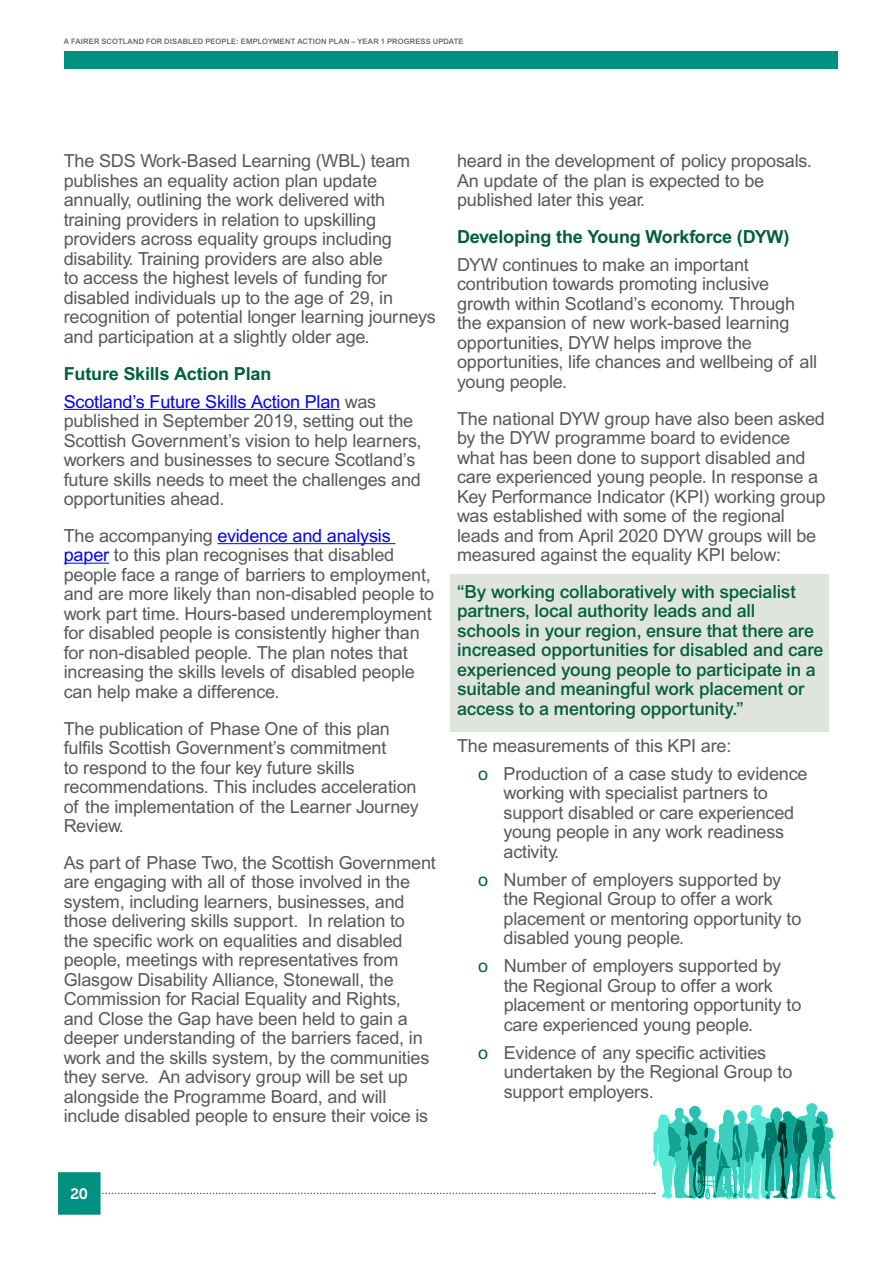
<style>
.page{position:relative;width:893px;height:1263px;background:#fff}
.page>*{position:absolute;margin:0;border:0;box-sizing:border-box;transform-origin:0 0}
.t1{font:18px/19.5px "Arial";letter-spacing:-.01em;color:#57585a}
.t2{font:500 18px/19.5px "Arial";letter-spacing:-.01em;color:#01603a}
.t3{font:18px/28px "Arial";letter-spacing:-.01em;color:#00f}
.t4{font:700 18px "Arial";letter-spacing:-.01em;color:#01603a}
.t5{font:15px "Museo 700";color:#fff}
.t6{font:500 7.5px "Arial";letter-spacing:.025em;color:#57585a}
.s1{font-weight:700;color:#01603a}
.s2{color:#57585a}
.s3{color:#00f}
.s4{color:#01603a}
</style>
<div class="page">
<div style="left:64px;top:51px;width:774px;height:17px;background:#00907f"></div>
<svg style="left:58px;top:1103px;width:777px;height:112px"></svg>
<div style="left:709px;top:1100px;width:13px;height:11px;background:#fff"></div>
<div style="left:451px;top:574px;width:378px;height:157px;background:#dfe4de"></div>
<hr style="left:64px;top:409px;width:276px;height:1px;background:#00f">
<hr style="left:217px;top:543px;width:178px;height:1px;background:#00f">
<hr style="left:64px;top:563px;width:45px;height:1px;background:#00f">
<p class="t6" style="left:64px;top:37px;width:401px">A FAIRER SCOTLAND FOR DISABLED PEOPLE: EMPLOYMENT ACTION PLAN – YEAR 1 PROGRESS UPDATE</p>
<p class="t1" style="left:64px;top:151px;width:374px">The SDS Work-Based Learning (WBL) team publishes an equality action plan update annually, outlining the work delivered with training providers in relation to upskilling providers across equality groups including disability. Training providers are also able<br>to access the highest levels of funding for disabled individuals up to the age of 29, in recognition of potential longer learning journeys and participation at a slightly older age.</p>
<p class="t3" style="left:64px;top:359px;width:314px"><span class="s1">Future Skills Action Plan<br></span>Scotland’s Future Skills Action Plan <span class="s2">was</span></p>
<p class="t1" style="left:64px;top:411px;width:359px">published in September 2019, setting out the Scottish Government’s vision to help learners, workers and businesses to secure Scotland’s future skills needs to meet the challenges and opportunities ahead.</p>
<p class="t1" style="left:64px;top:526px;width:372px">The accompanying <span class="s3">evidence and analysis paper</span> to this plan recognises that disabled people face a range of barriers to employment, and are more likely than non-disabled people to work part time. Hours-based underemployment for disabled people is consistently higher than for non-disabled people. The plan notes that increasing the skills levels of disabled people can help make a difference.</p>
<p class="t1" style="left:64px;top:718px;width:356px">The publication of Phase One of this plan fulfils Scottish Government’s commitment<br>to respond to the four key future skills recommendations. This includes acceleration of the implementation of the Learner Journey Review.</p>
<p class="t1" style="left:64px;top:853px;width:374px">As part of Phase Two, the Scottish Government are engaging with all of those involved in the system, including learners, businesses, and those delivering skills support. In relation to<br>the specific work on equalities and disabled people, meetings with representatives from Glasgow Disability Alliance, Stonewall, the Commission for Racial Equality and Rights,<br>and Close the Gap have been held to gain a deeper understanding of the barriers faced, in work and the skills system, by the communities they serve. An advisory group will be set up alongside the Programme Board, and will include disabled people to ensure their voice is</p>
<p class="t1" style="left:457px;top:151px;width:356px">heard in the development of policy proposals.<br>An update of the plan is expected to be published later this year.</p>
<p class="t4" style="left:457px;top:226px;width:334px">Developing the Young Workforce (DYW)</p>
<p class="t1" style="left:457px;top:255px;width:362px">DYW continues to make an important contribution towards promoting inclusive growth within Scotland’s economy. Through the expansion of new work-based learning opportunities, DYW helps improve the opportunities, life chances and wellbeing of all young people.</p>
<p class="t1" style="left:457px;top:408px;width:370px">The national DYW group have also been asked by the DYW programme board to evidence what has been done to support disabled and care experienced young people. In response a Key Performance Indicator (KPI) working group was established with some of the regional leads and from April 2020 DYW groups will be measured against the equality KPI below:</p>
<p class="t2" style="left:457px;top:582px;width:368px">“By working collaboratively with specialist partners, local authority leads and all<br>schools in your region, ensure that there are increased opportunities for disabled and care experienced young people to participate in a suitable and meaningful work placement or access to a mentoring opportunity.”</p>
<p class="t1" style="left:478px;top:731px;width:331px;line-height:28px;text-indent:-21px">The measurements of this KPI are:<br><span class="s4">o</span> Production of a case study to evidence</p>
<p class="t1" style="left:504px;top:783px;width:292px">working with specialist partners to support disabled or care experienced young people in any work readiness activity.</p>
<p class="t1" style="left:504px;top:869px;width:299px;text-indent:-26px"><span class="s4">o</span> Number of employers supported by the Regional Group to offer a work placement or mentoring opportunity to disabled young people.</p>
<p class="t1" style="left:504px;top:956px;width:299px;text-indent:-26px"><span class="s4">o</span> Number of employers supported by the Regional Group to offer a work placement or mentoring opportunity to care experienced young people.</p>
<p class="t1" style="left:504px;top:1042px;width:290px;text-indent:-26px"><span class="s4">o</span> Evidence of any specific activities undertaken by the Regional Group to support employers.</p>
<p class="t5" style="left:70px;top:1185px;width:19px">20</p>
</div>
